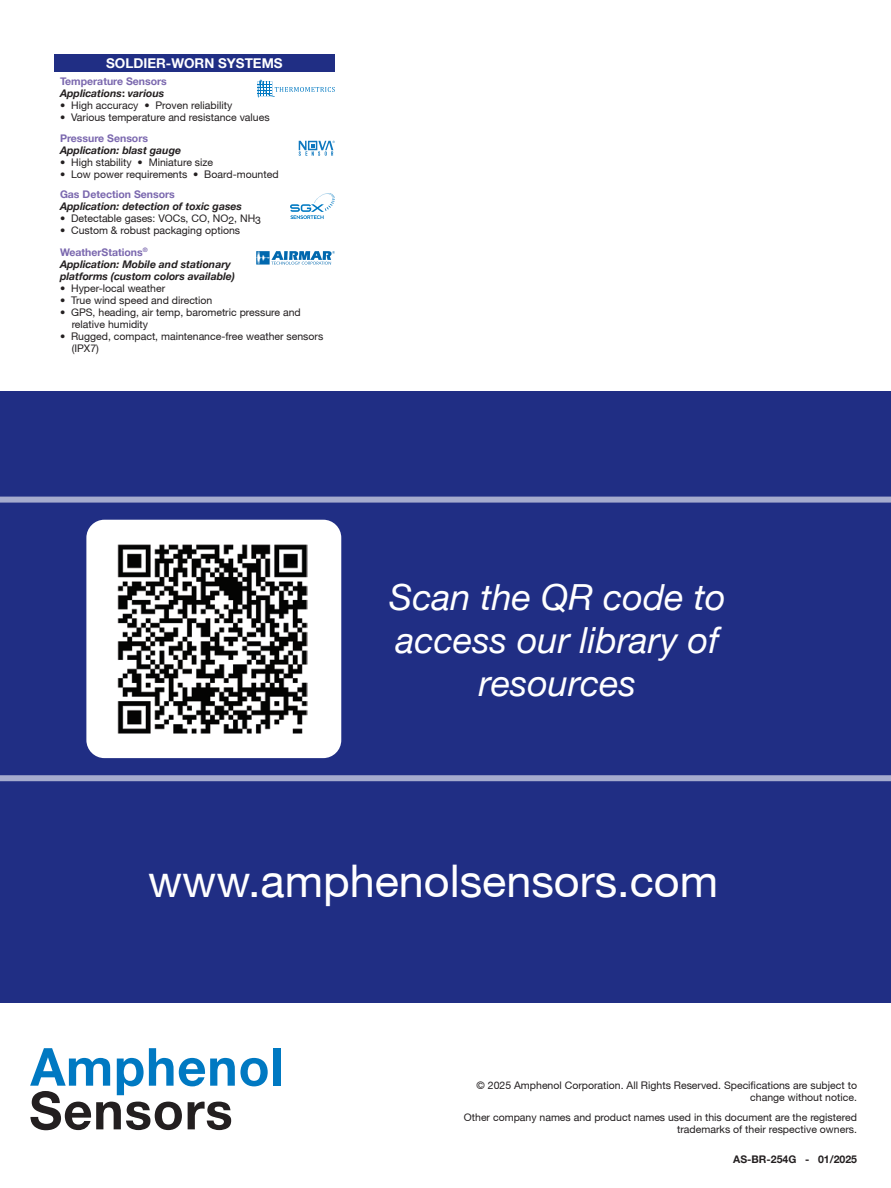
<style>
.page{position:relative;width:891px;height:1188px;background:#fff}
.page>*{position:absolute;margin:0;border:0;box-sizing:border-box;transform-origin:0 0}
.t1{font:700 52.5px "Helvetica Neue";color:#0079c2}
.t2{font:700 52.5px "Helvetica Neue";color:#231f20}
.t3{font:45px "Helvetica Neue";color:#fff}
.t4{font:italic 36px/43.2px "Helvetica Neue";color:#fff;text-align:center}
.t5{font:700 13.5px "Helvetica Neue";color:#fff}
.t6{font:10.5px/12.6px "Helvetica Neue";color:#231f20}
.t7{font:italic 700 10.5px/12px "Helvetica Neue";color:#231f20}
.t8{font:700 10.5px "Helvetica Neue";color:#7a67ae}
.t9{font:700 10.5px "Helvetica Neue";color:#231f20}
.s1{font-style:normal;color:#7a67ae}
.s2{font-style:normal}
.s3{font-weight:700;color:#7a67ae}
</style>
<div class="page">
<div style="left:54px;top:54px;width:281px;height:17px;background:#202e84"></div>
<svg style="left:257px;top:80px;width:78px;height:17px"></svg>
<svg style="left:299px;top:141px;width:36px;height:15px"></svg>
<svg style="left:290px;top:193px;width:45px;height:26px"></svg>
<svg style="left:256px;top:251px;width:79px;height:14px"></svg>
<div style="left:0;top:392px;width:891px;height:611px;background:#202e84"></div>
<svg style="left:0;top:497px;width:891px;height:284px"></svg>
<div style="left:86px;top:520px;width:255px;height:238px;background:#fff;border-radius:18px"></div>
<img style="left:117px;top:544px;width:191px;height:190px">
<p class="t5" style="left:106px;top:55px;width:178px">SOLDIER-WORN SYSTEMS</p>
<p class="t7" style="left:60px;top:75px;width:108px"><span class="s1">Temperature Sensors<br></span>Applications<span class="s2">:</span> various</p>
<p class="t6" style="left:60px;top:99px;width:174px">• High accuracy • Proven reliability</p>
<p class="t6" style="left:60px;top:111px;width:211px">• Various temperature and resistance values</p>
<p class="t8" style="left:60px;top:131px;width:90px">Pressure Sensors</p>
<p class="t7" style="left:60px;top:144px;width:123px">Application: blast gauge</p>
<p class="t6" style="left:60px;top:155px;width:155px">• High stability • Miniature size</p>
<p class="t6" style="left:60px;top:167px;width:220px">• Low power requirements • Board-mounted</p>
<p class="t8" style="left:60px;top:188px;width:116px">Gas Detection Sensors</p>
<p class="t7" style="left:60px;top:200px;width:184px">Application: detection of toxic gases</p>
<p class="t6" style="left:60px;top:212px;width:203px">• Detectable gases: VOCs, CO, NO2, NH3</p>
<p class="t6" style="left:60px;top:220px;width:182px;line-height:21.3px">• Custom &amp; robust packaging options<br><span class="s3">WeatherStations</span><sup>®</sup></p>
<p class="t7" style="left:60px;top:258px;width:177px">Application: Mobile and stationary platforms (custom colors available)</p>
<p class="t6" style="left:60px;top:281px;width:107px">• Hyper-local weather</p>
<p class="t6" style="left:60px;top:293px;width:154px">• True wind speed and direction</p>
<p class="t6" style="left:72px;top:306px;width:231px;line-height:12px;text-indent:-12px">• GPS, heading, air temp, barometric pressure and relative humidity</p>
<p class="t6" style="left:72px;top:330px;width:253px;line-height:12px;text-indent:-12px">• Rugged, compact, maintenance-free weather sensors (IPX7)</p>
<h3 class="t4" style="left:389px;top:575px;width:338px">Scan the QR code to access our library of resources</h3>
<h2 class="t3" style="left:148px;top:854px;width:572px">www.amphenolsensors.com</h2>
<h1 class="t1" style="left:31px;top:1034px;width:255px">Amphenol</h1>
<h1 class="t2" style="left:29px;top:1078px;width:206px">Sensors</h1>
<p class="t6" style="left:477px;top:1078px;width:382px;text-align:right">© 2025 Amphenol Corporation. All Rights Reserved. Specifications are subject to change without notice.</p>
<p class="t6" style="left:464px;top:1110px;width:395px;text-align:right">Other company names and product names used in this document are the registered trademarks of their respective owners.</p>
<p class="t9" style="left:733px;top:1153px;width:125px">AS-BR-254G - 01/2025</p>
</div>
